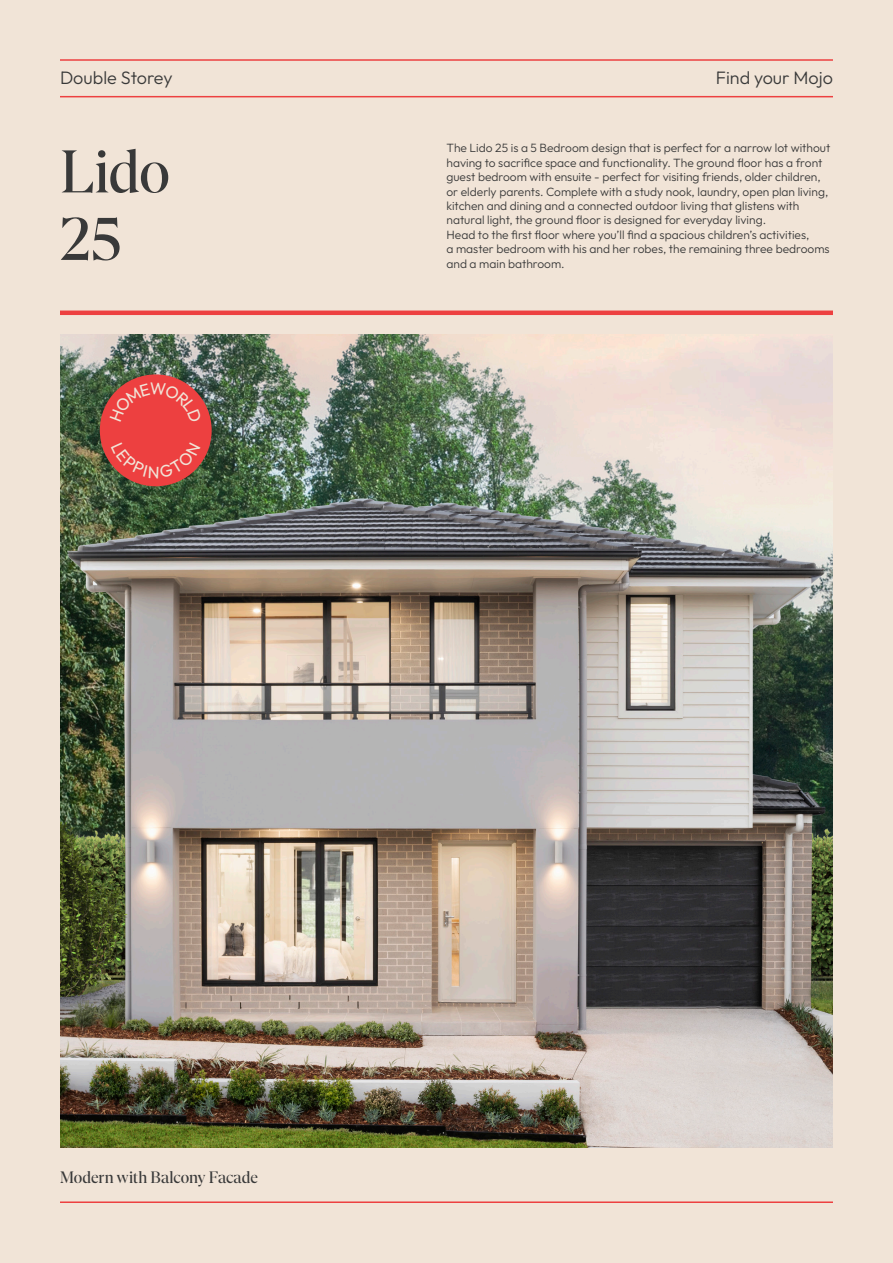
<style>
.page{position:relative;width:893px;height:1263px;background:#f1e4d7}
.page>*{position:absolute;margin:0;border:0;box-sizing:border-box;transform-origin:0 0}
.t1{font:60px/67.5px "At Gambit";letter-spacing:-.015em;color:#393939}
.t2{font:300 18px "Outfit";color:#393939}
.t3{font:16.5px "At Gambit";letter-spacing:-.005em;color:#393939}
.t4{font:300 12px/14.4px "Outfit";color:#393939}
</style>
<div class="page">
<hr style="left:60px;top:59px;width:773px;height:2px;background:#ed4040">
<hr style="left:60px;top:96px;width:773px;height:1px;background:#ed4040">
<hr style="left:60px;top:1201px;width:773px;height:2px;background:#ed4040">
<hr style="left:60px;top:311px;width:773px;height:4px;background:#ed4040">
<img style="left:60px;top:335px;width:773px;height:812px">
<div style="left:100px;top:374px;width:112px;height:112px;background:#ed4040;border-radius:50%"></div>
<svg style="left:110px;top:382px;width:92px;height:17px"></svg>
<svg style="left:111px;top:464px;width:89px;height:14px"></svg>
<h2 class="t2" style="left:60px;top:67px;width:114px">Double Storey</h2>
<h2 class="t2" style="left:716px;top:67px;width:119px">Find your Mojo</h2>
<p class="t1" style="left:60px;top:138px;width:112px">Lido<br>25</p>
<p class="t4" style="left:446px;top:141px;width:385px">The Lido 25 is a 5 Bedroom design that is perfect for a narrow lot without having to sacrifice space and functionality. The ground floor has a front guest bedroom with ensuite - perfect for visiting friends, older children, or elderly parents. Complete with a study nook, laundry, open plan living, kitchen and dining and a connected outdoor living that glistens with natural light, the ground floor is designed for everyday living.<br>Head to the first floor where you’ll find a spacious children’s activities,<br>a master bedroom with his and her robes, the remaining three bedrooms and a main bathroom.</p>
<p class="t3" style="left:60px;top:1167px;width:199px">Modern with Balcony Facade</p>
</div>
